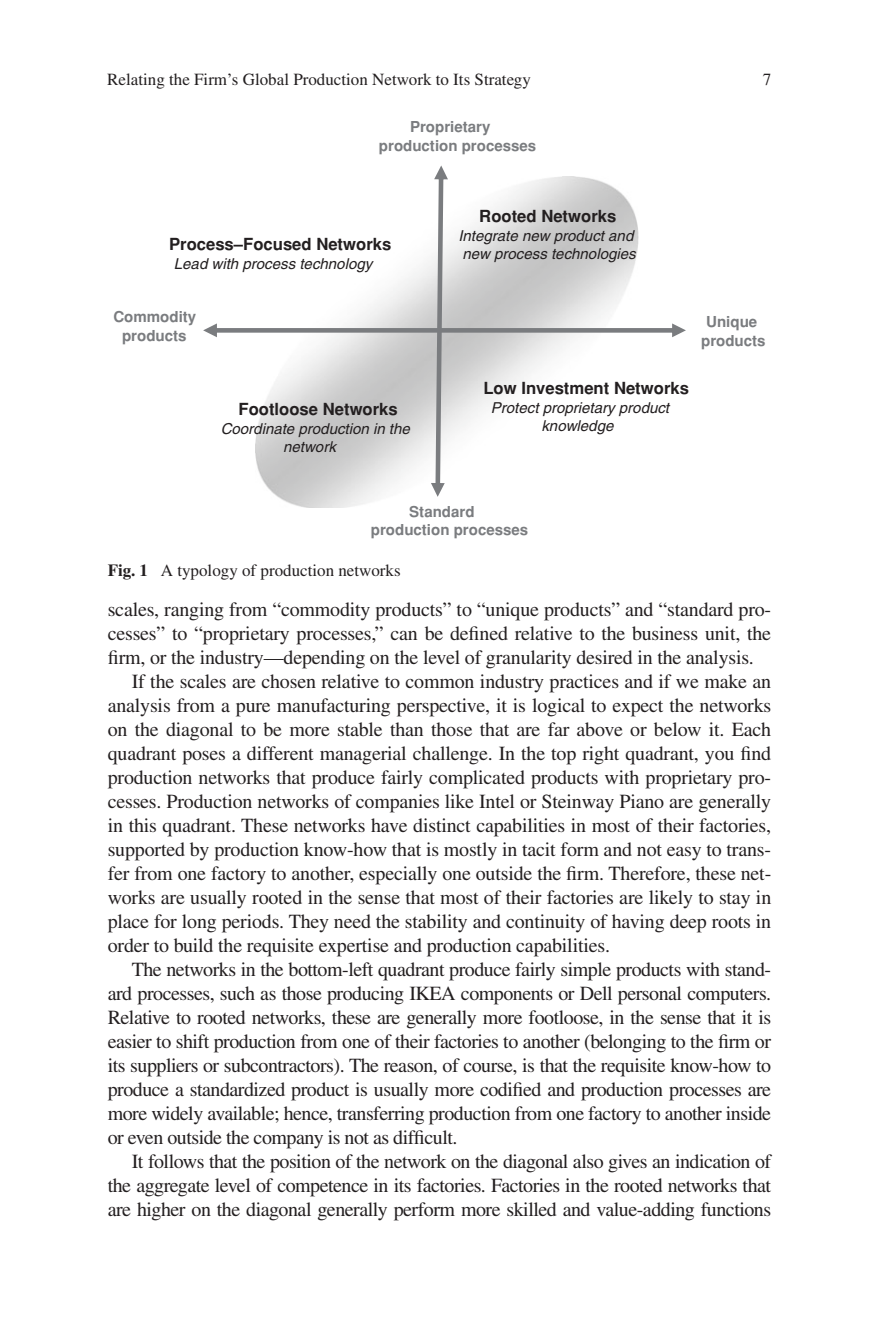
<style>
.page{position:relative;width:879px;height:1333px;background:#fff}
.page>*{position:absolute;margin:0;border:0;box-sizing:border-box;transform-origin:0 0}
.t1{font:20px "Times";letter-spacing:-.01em;color:#231f20}
.t2{font:17px "Times";color:#231f20}
.t3{font:700 16.6px "Helvetica";color:#231f20}
.t4{font:italic 15px/18.4px "Helvetica";color:#231f20}
.t5{font:700 15px/18.4px "Helvetica";color:#7a7c7f}
.s1{font-weight:700}
</style>
<div class="page">
<img style="left:278px;top:497px;width:96px;height:11px">
<svg style="left:203px;top:165px;width:483px;height:332px"></svg>
<p class="t2" style="left:107px;top:70px;width:425px">Relating the Firm’s Global Production Network to Its Strategy</p>
<p class="t2" style="left:763px;top:70px;width:10px">7</p>
<p class="t5" style="left:379px;top:118px;width:159px;text-indent:31px">Proprietary production processes</p>
<p class="t3" style="left:169px;top:234px;width:224px">Process–Focused Networks</p>
<p class="t4" style="left:174px;top:254px;width:200px">Lead with process technology</p>
<p class="t5" style="left:113px;top:308px;width:84px;text-align:center">Commodity products</p>
<p class="t3" style="left:238px;top:399px;width:161px">Footloose Networks</p>
<p class="t4" style="left:283px;top:419px;width:128px;text-indent:-62px">Coordinate production in the network</p>
<p class="t3" style="left:479px;top:207px;width:139px">Rooted Networks</p>
<p class="t4" style="left:458px;top:227px;width:179px">Integrate new product and new process technologies</p>
<p class="t3" style="left:483px;top:379px;width:207px">Low Investment Networks</p>
<p class="t4" style="left:491px;top:398px;width:180px;text-align:center">Protect proprietary product knowledge</p>
<p class="t5" style="left:701px;top:313px;width:66px;text-align:center">Unique products</p>
<p class="t5" style="left:371px;top:503px;width:159px;text-indent:38px">Standard production processes</p>
<p class="t2" style="left:108px;top:561px;width:294px"><span class="s1">Fig. 1</span> A typology of production networks</p>
<p class="t1" style="left:108px;top:598px;width:665px">scales, ranging from “commodity products” to “unique products” and “standard pro-</p>
<p class="t1" style="left:108px;top:622px;width:665px">cesses” to “proprietary processes,” can be defined relative to the business unit, the</p>
<p class="t1" style="left:108px;top:646px;width:648px">firm, or the industry—depending on the level of granularity desired in the analysis.</p>
<p class="t1" style="left:132px;top:670px;width:641px">If the scales are chosen relative to common industry practices and if we make an</p>
<p class="t1" style="left:108px;top:694px;width:665px">analysis from a pure manufacturing perspective, it is logical to expect the networks</p>
<p class="t1" style="left:108px;top:718px;width:665px">on the diagonal to be more stable than those that are far above or below it. Each</p>
<p class="t1" style="left:108px;top:742px;width:665px">quadrant poses a different managerial challenge. In the top right quadrant, you find</p>
<p class="t1" style="left:108px;top:766px;width:665px">production networks that produce fairly complicated products with proprietary pro-</p>
<p class="t1" style="left:108px;top:790px;width:665px">cesses. Production networks of companies like Intel or Steinway Piano are generally</p>
<p class="t1" style="left:108px;top:814px;width:665px">in this quadrant. These networks have distinct capabilities in most of their factories,</p>
<p class="t1" style="left:108px;top:838px;width:665px">supported by production know-how that is mostly in tacit form and not easy to trans-</p>
<p class="t1" style="left:108px;top:862px;width:665px">fer from one factory to another, especially one outside the firm. Therefore, these net-</p>
<p class="t1" style="left:108px;top:886px;width:665px">works are usually rooted in the sense that most of their factories are likely to stay in</p>
<p class="t1" style="left:108px;top:910px;width:665px">place for long periods. They need the stability and continuity of having deep roots in</p>
<p class="t1" style="left:108px;top:934px;width:504px">order to build the requisite expertise and production capabilities.</p>
<p class="t1" style="left:132px;top:958px;width:641px">The networks in the bottom-left quadrant produce fairly simple products with stand-</p>
<p class="t1" style="left:108px;top:982px;width:665px">ard processes, such as those producing IKEA components or Dell personal computers.</p>
<p class="t1" style="left:108px;top:1006px;width:665px">Relative to rooted networks, these are generally more footloose, in the sense that it is</p>
<p class="t1" style="left:108px;top:1030px;width:665px">easier to shift production from one of their factories to another (belonging to the firm or</p>
<p class="t1" style="left:108px;top:1054px;width:665px">its suppliers or subcontractors). The reason, of course, is that the requisite know-how to</p>
<p class="t1" style="left:108px;top:1078px;width:665px">produce a standardized product is usually more codified and production processes are</p>
<p class="t1" style="left:108px;top:1102px;width:665px">more widely available; hence, transferring production from one factory to another inside</p>
<p class="t1" style="left:108px;top:1126px;width:351px">or even outside the company is not as difficult.</p>
<p class="t1" style="left:132px;top:1150px;width:641px">It follows that the position of the network on the diagonal also gives an indication of</p>
<p class="t1" style="left:108px;top:1174px;width:665px">the aggregate level of competence in its factories. Factories in the rooted networks that</p>
<p class="t1" style="left:108px;top:1198px;width:665px">are higher on the diagonal generally perform more skilled and value-adding functions</p>
</div>
